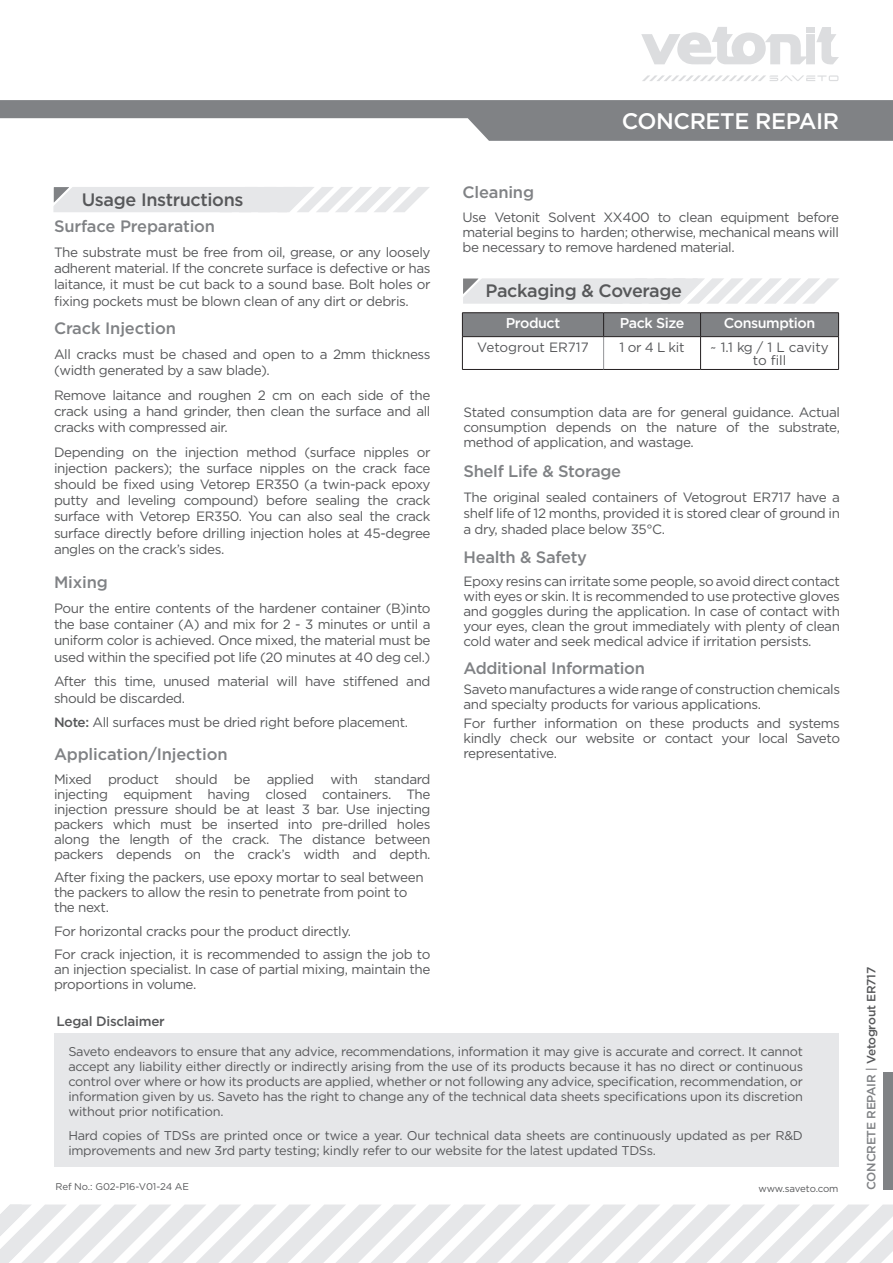
<style>
.page{position:relative;width:893px;height:1263px;background:#fff}
.page>*{position:absolute;margin:0;border:0;box-sizing:border-box;transform-origin:0 0}
.t1{font:500 22.5px "Gotham";letter-spacing:-.02em;color:#fff}
.Bulleted_Lists_Specific{font:500 18px "Gotham";letter-spacing:-.02em;color:#57585a}
.Bulleted_Lists_Specific-2{font:500 16.5px "Gotham";letter-spacing:-.01em;color:#808285}
.Bulleted_Lists_Specific-3{font:500 14.25px "Gotham";letter-spacing:-.03em;color:#fff}
.Bulleted_Lists_Specific-4{font:13.5px/15px "Gotham";letter-spacing:-.03em;color:#57585a;text-align:justify}
.Bulleted_Lists_Specific-5{font:13.5px/13.5px "Gotham";color:#57585a;text-align:center}
.Bulleted_Lists_Specific-6{font:500 13.5px "Gotham";letter-spacing:-.02em;color:#57585a}
.Normal_Text_Paragraph{font:13.5px "Gotham";color:#57585a}
.Bulleted_Lists_Specific-7{font:12.75px/15px "Gotham";letter-spacing:-.02em;color:#57585a;text-align:justify}
.t2{font:500 12px "Gotham";letter-spacing:-.02em;color:#808285}
.Bulleted_Lists_Specific-8{font:9.75px "Gotham";letter-spacing:-.015em;color:#57585a}
.s1{font-weight:500}
.s2{font-weight:400;color:#57585a}
.s3{color:#57585a}
</style>
<div class="page">
<svg style="left:0;top:1204px;width:893px;height:59px"></svg>
<svg style="left:641px;top:27px;width:198px;height:38px"></svg>
<svg style="left:642px;top:75px;width:196px;height:6px"></svg>
<svg style="left:53px;top:187px;width:377px;height:25px"></svg>
<div style="left:883px;top:1072px;width:10px;height:117px;background:#808285"></div>
<svg style="left:0;top:100px;width:893px;height:41px"></svg>
<div style="left:54px;top:1033px;width:784px;height:134px;background:#e6e7e9"></div>
<hr style="left:462px;top:312px;width:142px;height:1px;background:#231f20">
<hr style="left:604px;top:312px;width:97px;height:1px;background:#231f20">
<hr style="left:603px;top:337px;width:1px;height:32px;background:#939598">
<hr style="left:701px;top:312px;width:138px;height:1px;background:#231f20">
<div style="left:462px;top:313px;width:377px;height:23px;background:#808285"></div>
<hr style="left:462px;top:336px;width:142px;height:1px;background:#231f20">
<hr style="left:462px;top:337px;width:1px;height:32px;background:#231f20">
<hr style="left:604px;top:336px;width:97px;height:1px;background:#231f20">
<hr style="left:701px;top:336px;width:138px;height:1px;background:#231f20">
<hr style="left:700px;top:337px;width:1px;height:32px;background:#231f20">
<hr style="left:838px;top:337px;width:1px;height:32px;background:#231f20">
<hr style="left:462px;top:369px;width:142px;height:1px;background:#231f20">
<hr style="left:604px;top:369px;width:97px;height:1px;background:#231f20">
<hr style="left:701px;top:369px;width:138px;height:1px;background:#231f20">
<svg style="left:463px;top:278px;width:376px;height:26px"></svg>
<p class="Bulleted_Lists_Specific" style="left:82px;top:188px;width:163px">Usage Instructions</p>
<p class="Bulleted_Lists_Specific-2" style="left:54px;top:216px;width:163px">Surface Preparation</p>
<p class="Bulleted_Lists_Specific-4" style="left:54px;top:244px;width:378px;line-height:16.2px">The substrate must be free from oil, grease, or any loosely adherent material. If the concrete surface is defective or has laitance, it must be cut back to a sound base. Bolt holes or fixing pockets must be blown clean of any dirt or debris.</p>
<p class="Bulleted_Lists_Specific-2" style="left:54px;top:317px;width:124px">Crack Injection</p>
<p class="Bulleted_Lists_Specific-4" style="left:54px;top:345px;width:378px;line-height:16.2px">All cracks must be chased and open to a 2mm thickness (width generated by a saw blade).</p>
<p class="Bulleted_Lists_Specific-4" style="left:54px;top:386px;width:378px;line-height:16.2px">Remove laitance and roughen 2 cm on each side of the crack using a hand grinder, then clean the surface and all cracks with compressed air.</p>
<p class="Bulleted_Lists_Specific-4" style="left:54px;top:443px;width:378px;line-height:16.2px">Depending on the injection method (surface nipples or injection packers); the surface nipples on the crack face should be fixed using Vetorep ER350 (a twin-pack epoxy putty and leveling compound) before sealing the crack surface with Vetorep ER350. You can also seal the crack surface directly before drilling injection holes at 45-degree angles on the crack’s sides.</p>
<p class="Bulleted_Lists_Specific-2" style="left:54px;top:572px;width:55px">Mixing</p>
<p class="Bulleted_Lists_Specific-4" style="left:54px;top:600px;width:378px;line-height:16.2px">Pour the entire contents of the hardener container (B)into the base container (A) and mix for 2 - 3 minutes or until a uniform color is achieved. Once mixed, the material must be used within the specified pot life (20 minutes at 40 deg cel.)</p>
<p class="Bulleted_Lists_Specific-4" style="left:54px;top:673px;width:378px;line-height:16.2px">After this time, unused material will have stiffened and should be discarded.</p>
<p class="Bulleted_Lists_Specific-4" style="left:54px;top:715px;width:356px"><span class="s1">Note:</span> All surfaces must be dried right before placement.</p>
<p class="Bulleted_Lists_Specific-2" style="left:54px;top:743px;width:175px">Application/Injection</p>
<p class="Bulleted_Lists_Specific-4" style="left:54px;top:771px;width:378px">Mixed product should be applied with standard injecting equipment having closed containers. The injection pressure should be at least 3 bar. Use injecting packers which must be inserted into pre-drilled holes along the length of the crack. The distance between packers depends on the crack’s width and depth.</p>
<p class="Bulleted_Lists_Specific-4" style="left:54px;top:869px;width:371px;text-align:left">After fixing the packers, use epoxy mortar to seal between the packers to allow the resin to penetrate from point to the next.</p>
<p class="Bulleted_Lists_Specific-4" style="left:54px;top:923px;width:299px">For horizontal cracks pour the product directly.</p>
<p class="Bulleted_Lists_Specific-4" style="left:54px;top:946px;width:378px">For crack injection, it is recommended to assign the job to an injection specialist. In case of partial mixing, maintain the proportions in volume.</p>
<p class="Bulleted_Lists_Specific-6" style="left:57px;top:1013px;width:110px">Legal Disclaimer</p>
<p class="t1" style="left:622px;top:106px;width:219px">CONCRETE REPAIR</p>
<p class="Bulleted_Lists_Specific-2" style="left:462px;top:182px;width:73px">Cleaning</p>
<p class="Bulleted_Lists_Specific-4" style="left:462px;top:209px;width:378px">Use Vetonit Solvent XX400 to clean equipment before material begins to harden; otherwise, mechanical means will be necessary to remove hardened material.</p>
<p class="Bulleted_Lists_Specific" style="left:486px;top:279px;width:198px">Packaging &amp; Coverage</p>
<p class="Bulleted_Lists_Specific-3" style="left:506px;top:314px;width:56px">Product</p>
<p class="Bulleted_Lists_Specific-3" style="left:620px;top:314px;width:66px">Pack Size</p>
<p class="Bulleted_Lists_Specific-3" style="left:724px;top:314px;width:93px">Consumption</p>
<p class="Normal_Text_Paragraph" style="left:477px;top:338px;width:113px">Vetogrout ER717</p>
<p class="Bulleted_Lists_Specific-4" style="left:620px;top:339px;width:66px">1 or 4 L kit</p>
<p class="Bulleted_Lists_Specific-5" style="left:710px;top:340px;width:120px">~ 1.1 kg / 1 L cavity to fill</p>
<p class="Bulleted_Lists_Specific-4" style="left:463px;top:404px;width:378px">Stated consumption data are for general guidance. Actual consumption depends on the nature of the substrate, method of application, and wastage.</p>
<p class="Bulleted_Lists_Specific-2" style="left:463px;top:460px;width:159px">Shelf Life &amp; Storage</p>
<p class="Bulleted_Lists_Specific-4" style="left:463px;top:488px;width:378px;line-height:16.2px">The original sealed containers of Vetogrout ER717 have a shelf life of 12 months, provided it is stored clear of ground in a dry, shaded place below 35°C.</p>
<p class="Bulleted_Lists_Specific-2" style="left:463px;top:546px;width:125px">Health &amp; Safety</p>
<p class="Bulleted_Lists_Specific-4" style="left:463px;top:573px;width:378px">Epoxy resins can irritate some people, so avoid direct contact with eyes or skin. It is recommended to use protective gloves and goggles during the application. In case of contact with your eyes, clean the grout immediately with plenty of clean cold water and seek medical advice if irritation persists.</p>
<p class="Bulleted_Lists_Specific-2" style="left:463px;top:657px;width:183px">Additional Information</p>
<p class="Bulleted_Lists_Specific-4" style="left:463px;top:681px;width:378px">Saveto manufactures a wide range of construction chemicals and specialty products for various applications.</p>
<p class="Bulleted_Lists_Specific-4" style="left:463px;top:715px;width:378px">For further information on these products and systems kindly check our website or contact your local Saveto representative.</p>
<p class="Bulleted_Lists_Specific-7" style="left:68px;top:1044px;width:736px">Saveto endeavors to ensure that any advice, recommendations, information it may give is accurate and correct. It cannot accept any liability either directly or indirectly arising from the use of its products because it has no direct or continuous control over where or how its products are applied, whether or not following any advice, specification, recommendation, or information given by us. Saveto has the right to change any of the technical data sheets specifications upon its discretion without prior notification.</p>
<p class="Bulleted_Lists_Specific-7" style="left:68px;top:1127px;width:736px">Hard copies of TDSs are printed once or twice a year. Our technical data sheets are continuously updated as per R&amp;D improvements and new 3rd party testing; kindly refer to our website for the latest updated TDSs.</p>
<p class="Bulleted_Lists_Specific-8" style="left:55px;top:1180px;width:135px">Ref No.: G02-P16-V01-24 AE</p>
<p class="Bulleted_Lists_Specific-8" style="left:758px;top:1183px;width:82px">www.saveto.com</p>
<p class="t2" style="left:863px;top:1190px;width:225px;rotate:-90deg">CONCRETE REPAIR <span class="s2">|</span> <span class="s3">Vetogrout ER717</span></p>
</div>
